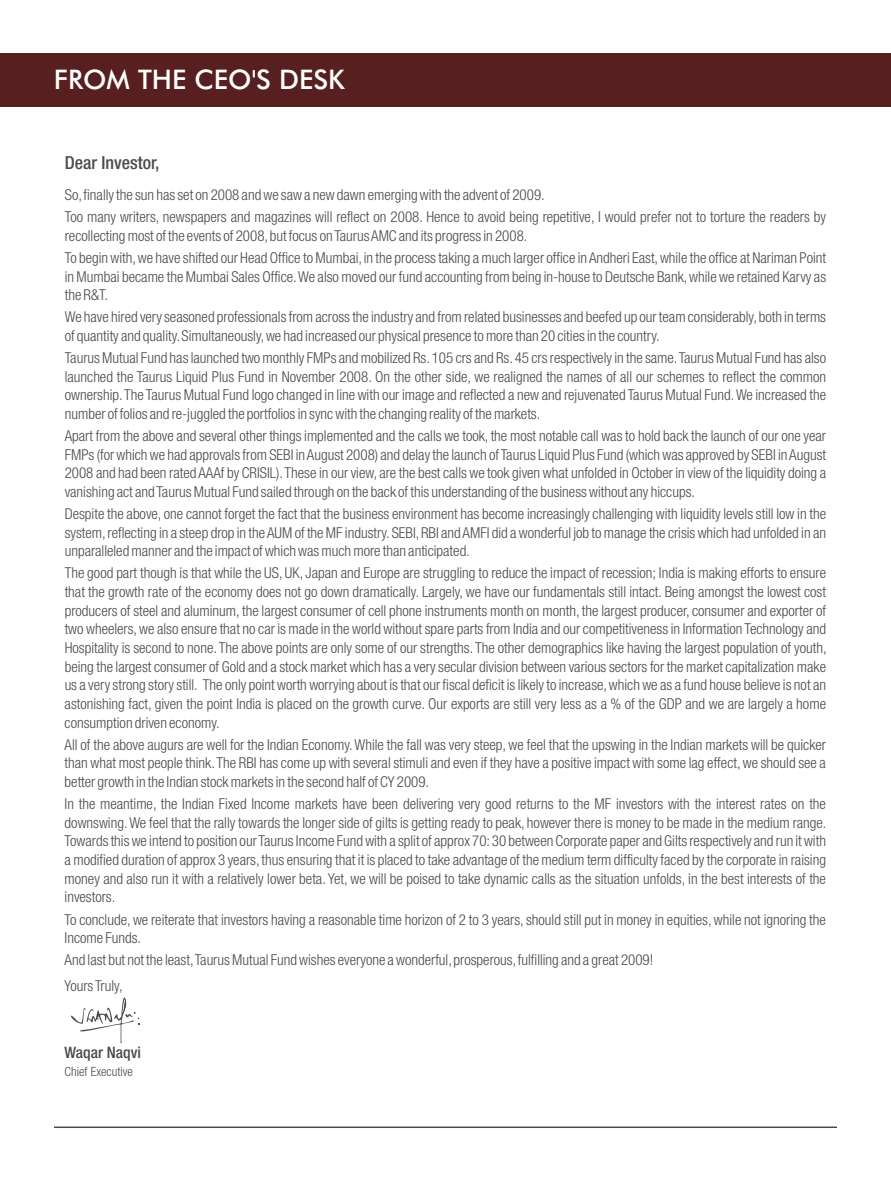
<style>
.page{position:relative;width:891px;height:1188px;background:#fff}
.page>*{position:absolute;margin:0;border:0;box-sizing:border-box;transform-origin:0 0}
.t1{font:500 27px "Futura BT";color:#fff}
.t2{font:500 condensed 18px "Helvetica Neue";color:#4d4a47}
.t3{font:500 condensed 15.75px "Helvetica Neue";color:#4d4a47}
.t4{font:300 condensed 15px/18.6px "Helvetica Neue";color:#4d4a47}
.t5{font:300 condensed 12.75px "Helvetica Neue";color:#4d4a47}
</style>
<div class="page">
<div style="left:0;top:53px;width:891px;height:53px;background:#571f1f"></div>
<hr style="left:54px;top:1127px;width:783px;height:1px;background:#4d4a47">
<svg style="left:71px;top:997px;width:69px;height:46px"></svg>
<h1 class="t1" style="left:54px;top:69px;width:293px">FROM THE CEO'S DESK</h1>
<p class="t2" style="left:65px;top:155px;width:96px">Dear Investor,</p>
<p class="t4" style="left:65px;top:185px;width:763px;line-height:22px">So,finally the sun has set on 2008 and we saw a new dawn emerging with the advent of 2009.<br>Too many writers, newspapers and magazines will reflect on 2008. Hence to avoid being repetitive, I would prefer not to torture the readers by</p>
<p class="t4" style="left:65px;top:225px;width:763px;line-height:22px">recollecting most of the events of 2008,but focus on Taurus AMC and its progress in 2008.<br>To begin with,we have shifted our Head Office to Mumbai,in the process taking a much larger office in Andheri East,while the office at Nariman Point</p>
<p class="t4" style="left:65px;top:268px;width:763px">in Mumbai became the Mumbai Sales Office.We also moved our fund accounting from being in-house to Deutsche Bank,while we retained Karvy as the R&amp;T.</p>
<p class="t4" style="left:65px;top:309px;width:763px">We have hired very seasoned professionals from across the industry and from related businesses and beefed up our team considerably,both in terms of quantity and quality.Simultaneously,we had increased our physical presence to more than 20 cities in the country.</p>
<p class="t4" style="left:65px;top:349px;width:763px;text-align:justify">Taurus Mutual Fund has launched two monthly FMPs and mobilized Rs.105 crs and Rs.45 crs respectively in the same.Taurus Mutual Fund has also launched the Taurus Liquid Plus Fund in November 2008. On the other side, we realigned the names of all our schemes to reflect the common ownership.The Taurus Mutual Fund logo changed in line with our image and reflected a new and rejuvenated Taurus Mutual Fund.We increased the number of folios and re-juggled the portfolios in sync with the changing reality of the markets.</p>
<p class="t4" style="left:65px;top:427px;width:763px;text-align:justify">Apart from the above and several other things implemented and the calls we took, the most notable call was to hold back the launch of our one year FMPs (for which we had approvals from SEBI in August 2008) and delay the launch of Taurus Liquid Plus Fund (which was approved by SEBI in August 2008 and had been rated AAAf by CRISIL).These in our view, are the best calls we took given what unfolded in October in view of the liquidity doing a vanishing act and Taurus Mutual Fund sailed through on the back of this understanding of the business without any hiccups.</p>
<p class="t4" style="left:65px;top:505px;width:763px;text-align:justify">Despite the above, one cannot forget the fact that the business environment has become increasingly challenging with liquidity levels still low in the system,reflecting in a steep drop in the AUM of the MF industry.SEBI,RBI and AMFI did a wonderful job to manage the crisis which had unfolded in an unparalleled manner and the impact of which was much more than anticipated.</p>
<p class="t4" style="left:65px;top:565px;width:763px;text-align:justify">The good part though is that while the US, UK, Japan and Europe are struggling to reduce the impact of recession; India is making efforts to ensure that the growth rate of the economy does not go down dramatically. Largely, we have our fundamentals still intact. Being amongst the lowest cost producers of steel and aluminum, the largest consumer of cell phone instruments month on month, the largest producer, consumer and exporter of two wheelers,we also ensure that no car is made in the world without spare parts from India and our competitiveness in Information Technology and Hospitality is second to none. The above points are only some of our strengths. The other demographics like having the largest population of youth, being the largest consumer of Gold and a stock market which has a very secular division between various sectors for the market capitalization make us a very strong story still. The only point worth worrying about is that our fiscal deficit is likely to increase,which we as a fund house believe is not an astonishing fact, given the point India is placed on the growth curve. Our exports are still very less as a % of the GDP and we are largely a home consumption driven economy.</p>
<p class="t4" style="left:65px;top:736px;width:763px;text-align:justify">All of the above augurs are well for the Indian Economy.While the fall was very steep, we feel that the upswing in the Indian markets will be quicker than what most people think.The RBI has come up with several stimuli and even if they have a positive impact with some lag effect,we should see a better growth in the Indian stock markets in the second half of CY 2009.</p>
<p class="t4" style="left:65px;top:795px;width:763px;text-align:justify">In the meantime, the Indian Fixed Income markets have been delivering very good returns to the MF investors with the interest rates on the downswing.We feel that the rally towards the longer side of gilts is getting ready to peak, however there is money to be made in the medium range.<br>Towards this we intend to position our Taurus Income Fund with a split of approx 70:30 between Corporate paper and Gilts respectively and run it with a modified duration of approx 3 years, thus ensuring that it is placed to take advantage of the medium term difficulty faced by the corporate in raising money and also run it with a relatively lower beta. Yet, we will be poised to take dynamic calls as the situation unfolds, in the best interests of the investors.</p>
<p class="t4" style="left:65px;top:911px;width:763px">To conclude, we reiterate that investors having a reasonable time horizon of 2 to 3 years,should still put in money in equities, while not ignoring the<br>Income Funds.</p>
<p class="t4" style="left:65px;top:948px;width:590px;line-height:25.5px">And last but not the least,Taurus Mutual Fund wishes everyone a wonderful,prosperous,fulfilling and a great 2009!<br>Yours Truly,</p>
<p class="t3" style="left:65px;top:1046px;width:78px">Waqar Naqvi</p>
<p class="t5" style="left:65px;top:1066px;width:70px">Chief Executive</p>
</div>
